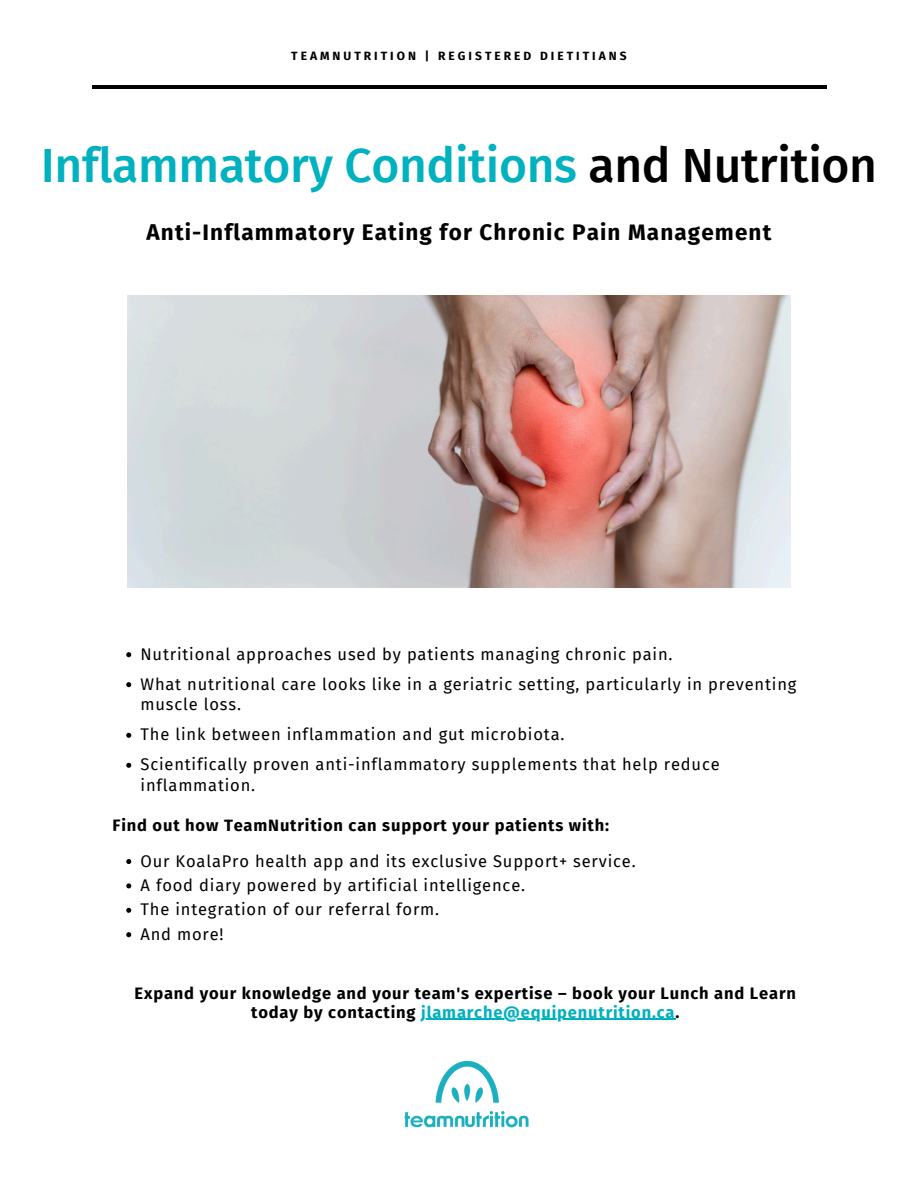
<style>
.page{position:relative;width:918px;height:1188px;background:#fff}
.page>*{position:absolute;margin:0;border:0;box-sizing:border-box;transform-origin:0 0}
.t1{font:500 48px "Fira Sans";letter-spacing:-.005em;color:#00b1bf}
.t2{font:700 22.5px "Fira Sans";letter-spacing:.05em;color:#000}
.t3{font:16.5px/20.7px "Fira Sans";letter-spacing:.05em;color:#000}
.t4{font:700 16.5px/19.2px "Fira Sans";letter-spacing:.05em;color:#000;text-align:center}
.t5{font:700 12px "Fira Sans";letter-spacing:.25em;color:#000}
.s1{color:#000}
.s2{color:#00b1bf}
</style>
<div class="page">
<hr style="left:92px;top:85px;width:734px;height:3px;background:#000">
<img style="left:128px;top:296px;width:662px;height:292px">
<svg style="left:126px;top:652px;width:5px;height:5px"></svg>
<svg style="left:126px;top:682px;width:5px;height:5px"></svg>
<svg style="left:126px;top:733px;width:5px;height:5px"></svg>
<svg style="left:126px;top:763px;width:5px;height:5px"></svg>
<svg style="left:126px;top:859px;width:5px;height:5px"></svg>
<svg style="left:126px;top:883px;width:5px;height:5px"></svg>
<svg style="left:126px;top:908px;width:5px;height:5px"></svg>
<svg style="left:126px;top:932px;width:5px;height:5px"></svg>
<hr style="left:421px;top:1019px;width:254px;height:1px;background:#00b1bf">
<img style="left:404px;top:1060px;width:125px;height:68px">
<p class="t5" style="left:291px;top:48px;width:337px">TEAMNUTRITION | REGISTERED DIETITIANS</p>
<p class="t1" style="left:41px;top:137px;width:838px">Inflammatory Conditions <span class="s1">and Nutrition</span></p>
<h2 class="t2" style="left:147px;top:219px;width:626px">Anti-Inflammatory Eating for Chronic Pain Management</h2>
<p class="t3" style="left:141px;top:644px;width:534px">Nutritional approaches used by patients managing chronic pain.</p>
<p class="t3" style="left:141px;top:674px;width:657px">What nutritional care looks like in a geriatric setting, particularly in preventing muscle loss.</p>
<p class="t3" style="left:141px;top:724px;width:425px">The link between inflammation and gut microbiota.</p>
<p class="t3" style="left:141px;top:754px;width:581px">Scientifically proven anti-inflammatory supplements that help reduce inflammation.</p>
<h3 class="t4" style="left:113px;top:816px;width:498px">Find out how TeamNutrition can support your patients with:</h3>
<p class="t3" style="left:141px;top:851px;width:497px">Our KoalaPro health app and its exclusive Support+ service.</p>
<p class="t3" style="left:141px;top:875px;width:386px">A food diary powered by artificial intelligence.</p>
<p class="t3" style="left:141px;top:899px;width:300px">The integration of our referral form.</p>
<p class="t3" style="left:141px;top:924px;width:85px">And more!</p>
<p class="t4" style="left:135px;top:984px;width:663px">Expand your knowledge and your team's expertise – book your Lunch and Learn today by contacting <span class="s2">jlamarche@equipenutrition.ca</span>.</p>
</div>
